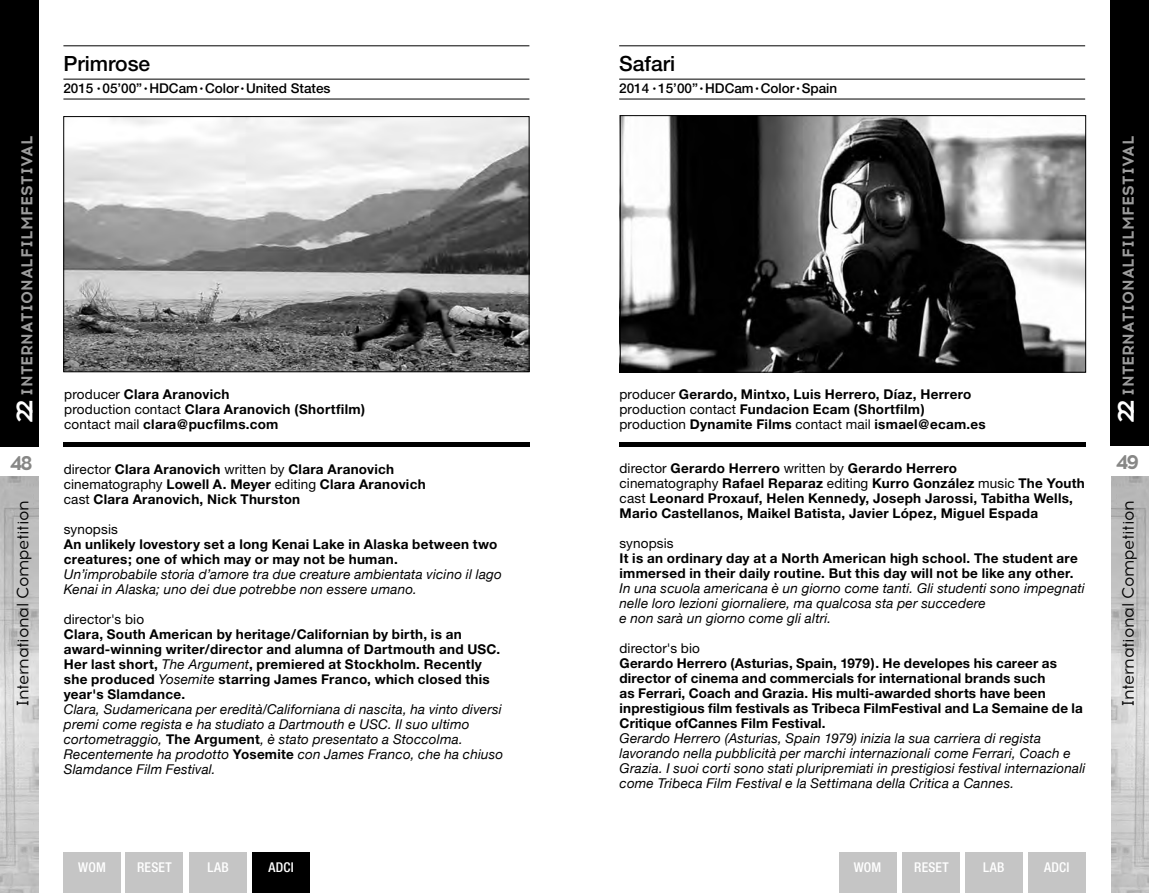
<style>
.page{position:relative;width:1149px;height:893px;background:#fff}
.page>*{position:absolute;margin:0;border:0;box-sizing:border-box;transform-origin:0 0}
.t1{font:500 21px "Helvetica Neue";color:#000}
.t2{font:700 20.25px "Acrom";color:#878786}
.t3{font:16.5px "Acrom";letter-spacing:-.025em;color:#000}
.t4{font:700 15.75px "Acrom";letter-spacing:.01em;color:#9c9c9c}
.t5{font:700 13.5px/15px "Helvetica Neue";letter-spacing:.02em;color:#000}
.t6{font:italic 13.5px/15px "Helvetica Neue";letter-spacing:.015em;color:#000}
.t7{font:500 13.5px "Helvetica Neue";color:#000}
.t8{font:13.5px "Helvetica Neue";letter-spacing:.01em;color:#000}
.t9{font:500 condensed 13.5px "Helvetica Neue";letter-spacing:.02em;color:#fff}
.s1{font-size:22.5px;color:#fff}
.s2{font-weight:400}
.s3{font-weight:400;font-style:italic}
.s4{font-weight:700;font-style:normal}
</style>
<div class="page">
<div style="left:0;top:0;width:38px;height:446px;background:#000"></div>
<div style="left:1110px;top:0;width:38px;height:446px;background:#000"></div>
<img style="left:0;top:476px;width:38px;height:417px">
<img style="left:1111px;top:477px;width:37px;height:416px">
<div style="left:63px;top:442px;width:466px;height:5px;background:#000"></div>
<div style="left:619px;top:442px;width:466px;height:5px;background:#000"></div>
<hr style="left:619px;top:46px;width:465px;height:1px;background:#000">
<hr style="left:619px;top:79px;width:465px;height:1px;background:#000">
<hr style="left:619px;top:99px;width:465px;height:1px;background:#000">
<img style="left:621px;top:117px;width:462px;height:253px">
<div style="left:619px;top:115px;width:466px;height:257px;border:1px solid #000"></div>
<div style="left:838px;top:853px;width:57px;height:40px;background:#c5c5c5"></div>
<div style="left:902px;top:853px;width:57px;height:40px;background:#c5c5c5"></div>
<div style="left:964px;top:853px;width:57px;height:40px;background:#c5c5c5"></div>
<div style="left:1027px;top:853px;width:57px;height:40px;background:#c5c5c5"></div>
<hr style="left:63px;top:46px;width:466px;height:1px;background:#000">
<hr style="left:63px;top:79px;width:466px;height:1px;background:#000">
<hr style="left:63px;top:99px;width:466px;height:1px;background:#000">
<img style="left:65px;top:118px;width:462px;height:252px">
<div style="left:63px;top:116px;width:466px;height:256px;border:1px solid #000"></div>
<div style="left:63px;top:853px;width:57px;height:40px;background:#c5c5c5"></div>
<div style="left:126px;top:853px;width:57px;height:40px;background:#c5c5c5"></div>
<div style="left:252px;top:853px;width:58px;height:40px;background:#000"></div>
<div style="left:189px;top:853px;width:58px;height:40px;background:#c5c5c5"></div>
<p class="t4" style="left:16px;top:423px;width:288px;rotate:-90deg"><span class="s1">22</span> INTERNATIONALFILMFESTIVAL</p>
<h1 class="t1" style="left:63px;top:51px;width:88px">Primrose</h1>
<p class="t7" style="left:63px;top:80px;width:268px">2015 <sup>•</sup> 05’00” <sup>•</sup> HDCam <sup>•</sup> Color <sup>•</sup> United States</p>
<p class="t5" style="left:64px;top:386px;width:302px"><span class="s2">producer</span> Clara Aranovich<br><span class="s2">production contact</span> Clara Aranovich (Shortfilm) <span class="s2">contact mail</span> clara@pucfilms.com</p>
<h1 class="t1" style="left:619px;top:51px;width:58px">Safari</h1>
<p class="t7" style="left:619px;top:80px;width:219px">2014 <sup>•</sup> 15’00” <sup>•</sup> HDCam <sup>•</sup> Color <sup>•</sup> Spain</p>
<p class="t5" style="left:619px;top:386px;width:368px"><span class="s2">producer</span> Gerardo, Mintxo, Luis Herrero, Díaz, Herrero <span class="s2">production contact</span> Fundacion Ecam (Shortfilm) <span class="s2">production</span> Dynamite Films <span class="s2">contact mail</span> ismael@ecam.es</p>
<p class="t4" style="left:1116px;top:423px;width:288px;rotate:-90deg"><span class="s1">22</span> INTERNATIONALFILMFESTIVAL</p>
<h2 class="t2" style="left:10px;top:449px;width:24px">48</h2>
<h2 class="t2" style="left:1115px;top:448px;width:25px">49</h2>
<p class="t5" style="left:619px;top:461px;width:466px"><span class="s2">director</span> Gerardo Herrero <span class="s2">written by</span> Gerardo Herrero<br><span class="s2">cinematography</span> Rafael Reparaz <span class="s2">editing</span> Kurro González <span class="s2">music</span> The Youth <span class="s2">cast</span> Leonard Proxauf, Helen Kennedy, Joseph Jarossi, Tabitha Wells, Mario Castellanos, Maikel Batista, Javier López, Miguel Espada</p>
<p class="t8" style="left:619px;top:535px;width:55px">synopsis</p>
<p class="t5" style="left:619px;top:551px;width:459px">It is an ordinary day at a North American high school. The student are immersed in their daily routine. But this day will not be like any other.</p>
<p class="t6" style="left:619px;top:582px;width:466px">In una scuola americana è un giorno come tanti. Gli studenti sono impegnati nelle loro lezioni giornaliere, ma qualcosa sta per succedere<br>e non sarà un giorno come gli altri.</p>
<p class="t8" style="left:619px;top:640px;width:82px">director's bio</p>
<p class="t5" style="left:619px;top:656px;width:464px">Gerardo Herrero (Asturias, Spain, 1979). He developes his career as director of cinema and commercials for international brands such<br>as Ferrari, Coach and Grazia. His multi-awarded shorts have been inprestigious film festivals as Tribeca FilmFestival and La Semaine de la Critique ofCannes Film Festival.</p>
<p class="t6" style="left:619px;top:732px;width:467px">Gerardo Herrero (Asturias, Spain 1979) inizia la sua carriera di regista lavorando nella pubblicità per marchi internazionali come Ferrari, Coach e Grazia. I suoi corti sono stati pluripremiati in prestigiosi festival internazionali come Tribeca Film Festival e la Settimana della Critica a Cannes.</p>
<p class="t5" style="left:64px;top:461px;width:363px"><span class="s2">director</span> Clara Aranovich <span class="s2">written by</span> Clara Aranovich <span class="s2">cinematography</span> Lowell A. Meyer <span class="s2">editing</span> Clara Aranovich <span class="s2">cast</span> Clara Aranovich, Nick Thurston</p>
<p class="t8" style="left:64px;top:521px;width:55px">synopsis</p>
<p class="t5" style="left:64px;top:536px;width:435px">An unlikely lovestory set a long Kenai Lake in Alaska between two creatures; one of which may or may not be human.</p>
<p class="t6" style="left:64px;top:567px;width:439px">Un’improbabile storia d’amore tra due creature ambientata vicino il lago<br>Kenai in Alaska; uno dei due potrebbe non essere umano.</p>
<p class="t8" style="left:64px;top:611px;width:82px">director's bio</p>
<p class="t5" style="left:64px;top:626px;width:438px">Clara, South American by heritage/Californian by birth, is an award-winning writer/director and alumna of Dartmouth and USC.<br>Her last short, <span class="s3">The Argument</span>, premiered at Stockholm. Recently she produced <span class="s3">Yosemite</span> starring James Franco, which closed this year's Slamdance.</p>
<p class="t6" style="left:64px;top:702px;width:441px">Clara, Sudamericana per eredità/Californiana di nascita, ha vinto diversi premi come regista e ha studiato a Dartmouth e USC. Il suo ultimo cortometraggio, <span class="s4">The Argument</span>, è stato presentato a Stoccolma.<br>Recentemente ha prodotto <span class="s4">Yosemite</span> con James Franco, che ha chiuso Slamdance Film Festival.</p>
<p class="t3" style="left:12px;top:707px;width:208px;rotate:-90deg">International Competition</p>
<p class="t3" style="left:1116px;top:707px;width:208px;rotate:-90deg">International Competition</p>
<p class="t9" style="left:78px;top:859px;width:29px">WOM</p>
<p class="t9" style="left:137px;top:859px;width:36px">RESET</p>
<p class="t9" style="left:207px;top:859px;width:23px">LAB</p>
<p class="t9" style="left:268px;top:859px;width:27px">ADCI</p>
<p class="t9" style="left:853px;top:859px;width:29px">WOM</p>
<p class="t9" style="left:913px;top:859px;width:36px">RESET</p>
<p class="t9" style="left:982px;top:859px;width:23px">LAB</p>
<p class="t9" style="left:1043px;top:859px;width:27px">ADCI</p>
</div>
